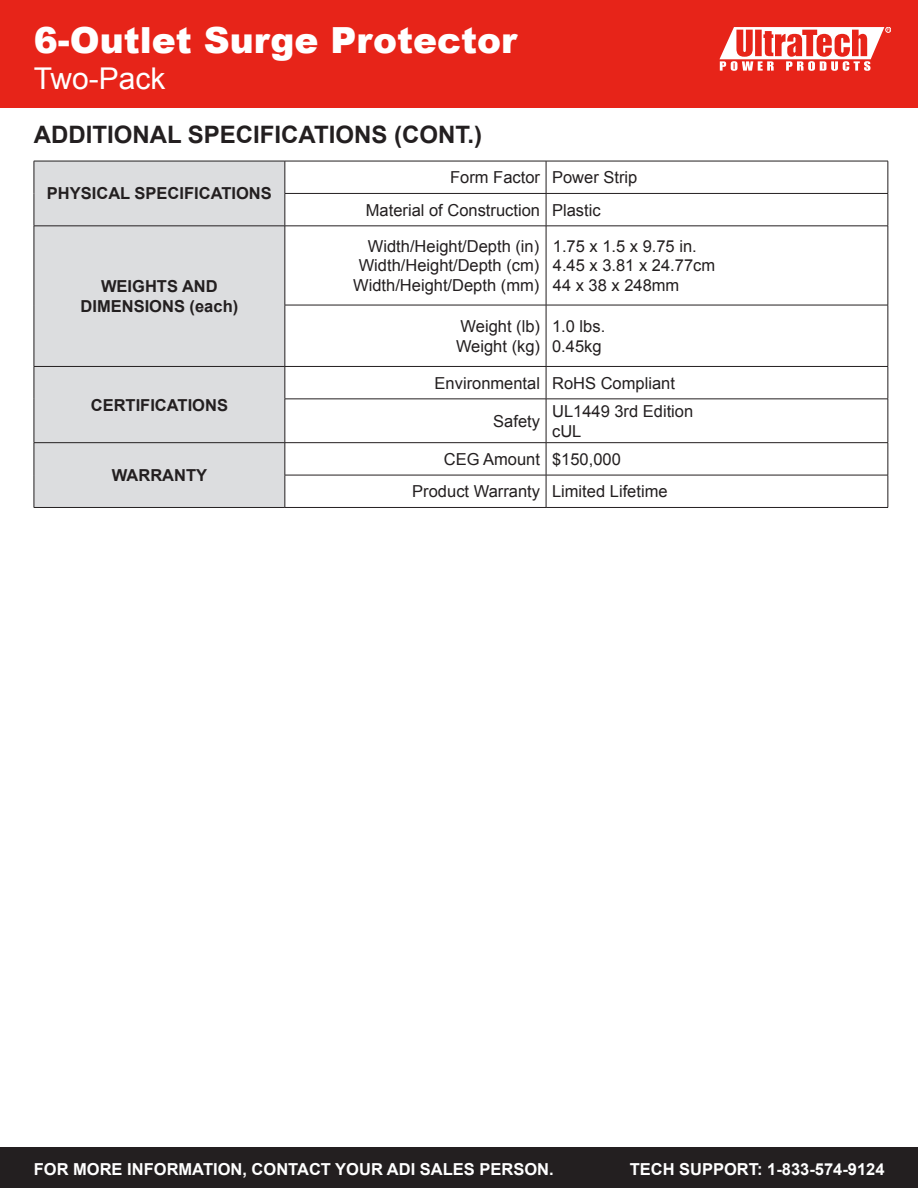
<style>
.page{position:relative;width:918px;height:1188px;background:#fff}
.page>*{position:absolute;margin:0;border:0;box-sizing:border-box;transform-origin:0 0}
.t1{font:900 36px "Arial";color:#fff}
.t2{font:30px "Arial";color:#fff}
.t3{font:700 24px "Arial";color:#231f20}
.t4{font:16.5px "Arial";color:#231f20}
.t5{font:700 16.5px "Arial";color:#fff}
.t6{font:700 16.5px/19.8px "Arial";color:#231f20;text-align:center}
.s1{font-style:inherit}
</style>
<div class="page">
<div style="left:0;top:1148px;width:918px;height:40px;background:#231f20"></div>
<div style="left:0;top:0;width:918px;height:108px;background:#e72419"></div>
<svg style="left:719px;top:27px;width:172px;height:44px"></svg>
<div style="left:35px;top:162px;width:250px;height:345px;background:#dcdddf"></div>
<hr style="left:285px;top:161px;width:1px;height:32px;background:#231f20">
<hr style="left:546px;top:161px;width:1px;height:32px;background:#231f20">
<hr style="left:888px;top:161px;width:1px;height:32px;background:#231f20">
<hr style="left:285px;top:194px;width:1px;height:32px;background:#231f20">
<hr style="left:546px;top:194px;width:1px;height:32px;background:#231f20">
<hr style="left:888px;top:194px;width:1px;height:32px;background:#231f20">
<hr style="left:285px;top:161px;width:261px;height:1px;background:#231f20">
<hr style="left:546px;top:161px;width:342px;height:1px;background:#231f20">
<hr style="left:285px;top:193px;width:261px;height:1px;background:#231f20">
<hr style="left:546px;top:193px;width:342px;height:1px;background:#231f20">
<hr style="left:34px;top:161px;width:251px;height:1px;background:#231f20">
<hr style="left:34px;top:161px;width:1px;height:32px;background:#231f20">
<hr style="left:34px;top:193px;width:1px;height:33px;background:#231f20">
<hr style="left:34px;top:226px;width:251px;height:1px;background:#231f20">
<hr style="left:34px;top:226px;width:1px;height:79px;background:#231f20">
<hr style="left:34px;top:305px;width:1px;height:61px;background:#231f20">
<hr style="left:285px;top:226px;width:261px;height:1px;background:#231f20">
<hr style="left:285px;top:226px;width:1px;height:79px;background:#231f20">
<hr style="left:546px;top:226px;width:342px;height:1px;background:#231f20">
<hr style="left:546px;top:226px;width:1px;height:79px;background:#231f20">
<hr style="left:888px;top:226px;width:1px;height:79px;background:#231f20">
<hr style="left:285px;top:305px;width:261px;height:1px;background:#231f20">
<hr style="left:285px;top:305px;width:1px;height:61px;background:#231f20">
<hr style="left:546px;top:305px;width:342px;height:1px;background:#231f20">
<hr style="left:546px;top:305px;width:1px;height:61px;background:#231f20">
<hr style="left:888px;top:305px;width:1px;height:61px;background:#231f20">
<hr style="left:34px;top:366px;width:251px;height:1px;background:#231f20">
<hr style="left:34px;top:367px;width:1px;height:32px;background:#231f20">
<hr style="left:34px;top:399px;width:1px;height:43px;background:#231f20">
<hr style="left:285px;top:366px;width:261px;height:1px;background:#231f20">
<hr style="left:285px;top:367px;width:1px;height:32px;background:#231f20">
<hr style="left:546px;top:366px;width:342px;height:1px;background:#231f20">
<hr style="left:546px;top:367px;width:1px;height:32px;background:#231f20">
<hr style="left:888px;top:367px;width:1px;height:32px;background:#231f20">
<hr style="left:285px;top:399px;width:261px;height:1px;background:#231f20">
<hr style="left:285px;top:399px;width:1px;height:43px;background:#231f20">
<hr style="left:546px;top:399px;width:342px;height:1px;background:#231f20">
<hr style="left:546px;top:399px;width:1px;height:43px;background:#231f20">
<hr style="left:888px;top:399px;width:1px;height:43px;background:#231f20">
<hr style="left:34px;top:442px;width:251px;height:1px;background:#231f20">
<hr style="left:34px;top:443px;width:1px;height:32px;background:#231f20">
<hr style="left:34px;top:475px;width:1px;height:32px;background:#231f20">
<hr style="left:34px;top:507px;width:251px;height:1px;background:#231f20">
<hr style="left:285px;top:442px;width:261px;height:1px;background:#231f20">
<hr style="left:285px;top:443px;width:1px;height:32px;background:#231f20">
<hr style="left:546px;top:442px;width:342px;height:1px;background:#231f20">
<hr style="left:546px;top:443px;width:1px;height:32px;background:#231f20">
<hr style="left:888px;top:443px;width:1px;height:32px;background:#231f20">
<hr style="left:285px;top:475px;width:261px;height:1px;background:#231f20">
<hr style="left:285px;top:475px;width:1px;height:32px;background:#231f20">
<hr style="left:546px;top:475px;width:342px;height:1px;background:#231f20">
<hr style="left:546px;top:475px;width:1px;height:32px;background:#231f20">
<hr style="left:888px;top:475px;width:1px;height:32px;background:#231f20">
<hr style="left:285px;top:507px;width:261px;height:1px;background:#231f20">
<hr style="left:546px;top:507px;width:342px;height:1px;background:#231f20">
<p class="t1" style="left:34px;top:14px;width:485px">6-Outlet Surge Protector</p>
<p class="t2" style="left:34px;top:59px;width:133px">Two-Pack</p>
<p class="t3" style="left:34px;top:119px;width:450px">ADDITIONAL SPECIFICATIONS (CONT.)</p>
<p class="t6" style="left:47px;top:184px;width:226px">PHYSICAL SPECIFICATIONS</p>
<p class="t6" style="left:81px;top:277px;width:159px">WEIGHTS AND<br>DIMENSIONS (each)</p>
<p class="t6" style="left:91px;top:395px;width:139px">CERTIFICATIONS</p>
<p class="t6" style="left:112px;top:466px;width:97px">WARRANTY</p>
<p class="t4" style="left:450px;top:167px;width:91px">Form Factor</p>
<p class="t4" style="left:552px;top:167px;width:87px">Power Strip</p>
<p class="t4" style="left:366px;top:199px;width:176px">Material of Construction</p>
<p class="t4" style="left:552px;top:199px;width:50px">Plastic</p>
<p class="t4" style="left:368px;top:235px;width:173px">Width/Height/Depth (in)</p>
<p class="t4" style="left:359px;top:255px;width:182px">Width/Height/Depth (cm)</p>
<p class="t4" style="left:353px;top:275px;width:188px">Width/Height/Depth (mm)</p>
<p class="t4" style="left:461px;top:315px;width:81px">Weight (lb)</p>
<p class="t4" style="left:456px;top:335px;width:86px">Weight (kg)</p>
<p class="t4" style="left:553px;top:235px;width:146px">1.75 x 1.5 x 9.75 in.</p>
<p class="t4" style="left:553px;top:255px;width:164px">4.45 x 3.81 x 24.77cm</p>
<p class="t4" style="left:553px;top:275px;width:128px">44 x 38 x 248mm</p>
<p class="t4" style="left:552px;top:315px;width:55px">1.0 lbs.</p>
<p class="t4" style="left:552px;top:335px;width:51px">0.45kg</p>
<p class="t4" style="left:435px;top:372px;width:107px">Environmental</p>
<p class="t4" style="left:552px;top:372px;width:124px">RoHS Compliant</p>
<p class="t4" style="left:493px;top:410px;width:48px">Safety</p>
<p class="t4" style="left:552px;top:400px;width:143px">UL1449 3rd Edition</p>
<p class="t4" style="left:552px;top:420px;width:31px">cUL</p>
<p class="t4" style="left:444px;top:448px;width:98px">CEG Amount</p>
<p class="t4" style="left:552px;top:448px;width:70px">$150,000</p>
<p class="t4" style="left:412px;top:481px;width:129px">Product Warranty</p>
<p class="t4" style="left:552px;top:481px;width:117px">Limited Lifetime</p>
<p class="t5" style="left:34px;top:1158px;width:522px">FOR MORE INFORMATION, CONTACT YOUR ADI SALES PERSON<span class="s1">.</span></p>
<p class="t5" style="left:630px;top:1158px;width:256px">TECH SUPPORT: 1-833-574-9124</p>
</div>
